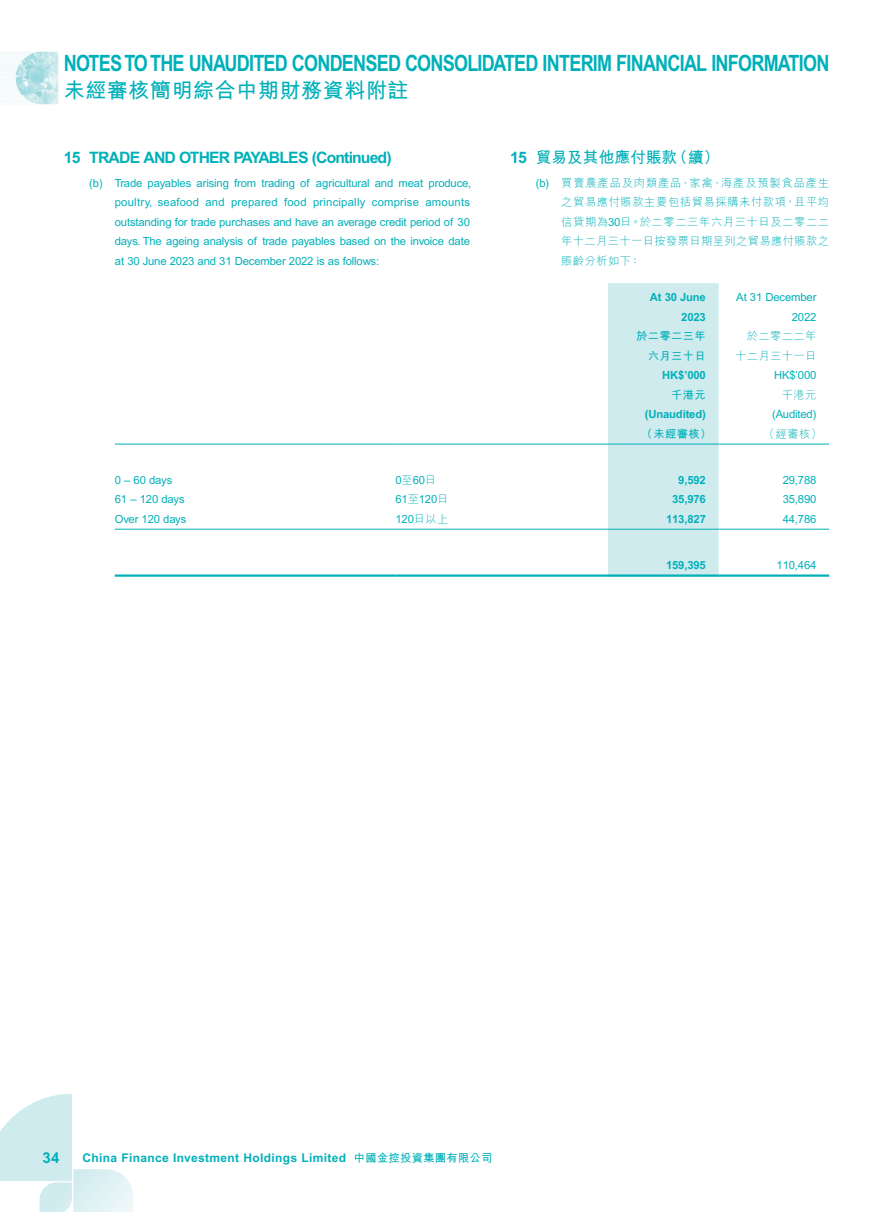
<style>
.page{position:relative;width:893px;height:1212px;background:#fff}
.page>*{position:absolute;margin:0;border:0;box-sizing:border-box;transform-origin:0 0}
.t1{font:700 22.5px "Arial";letter-spacing:-.04em;color:#00b0b9;scale:.8 1}
.t2{font:700 21px "M Hei HK";letter-spacing:.03em;color:#00b0b9}
.t3{font:700 15.75px "Arial";letter-spacing:-.05em;color:#00b0b9}
.t4{font:700 15.75px "M Hei HK";color:#00b0b9}
.t5{font:700 15px "Arial";color:#00b0b9}
.t6{font:700 12px "Arial";letter-spacing:.03em;color:#00b0b9}
.t7{font:11.25px/19.5px "Arial";letter-spacing:-.01em;color:#00b0b9;text-align:justify}
.t8{font:300 11.25px/19.5px "M Hei HK";letter-spacing:.04em;color:#00b0b9;text-align:justify}
.t9{font:700 11.25px/19.5px "Arial";letter-spacing:-.01em;color:#00b0b9;text-align:right}
.t10{font:700 11.25px/19.5px "M Hei HK";letter-spacing:.04em;color:#00b0b9;text-align:right}
.s1{font-family:"Arial"}
.s2{font-family:"Arial";font-weight:400}
.s3{font-family:"M Hei HK";font-weight:300}
.s4{font-family:"M Hei HK";font-size:11.25px}
</style>
<div class="page">
<svg style="left:0;top:1094px;width:133px;height:118px"></svg>
<img style="left:0;top:51px;width:59px;height:54px">
<div style="left:608px;top:283px;width:111px;height:291px;background:#cfebee"></div>
<hr style="left:115px;top:444px;width:280px;height:1px;background:#00b0b9">
<hr style="left:395px;top:444px;width:213px;height:1px;background:#00b0b9">
<hr style="left:608px;top:444px;width:111px;height:1px;background:#00b0b9">
<hr style="left:719px;top:444px;width:110px;height:1px;background:#00b0b9">
<hr style="left:115px;top:529px;width:280px;height:1px;background:#00b0b9">
<hr style="left:395px;top:529px;width:213px;height:1px;background:#00b0b9">
<hr style="left:608px;top:529px;width:111px;height:1px;background:#00b0b9">
<hr style="left:719px;top:529px;width:110px;height:1px;background:#00b0b9">
<hr style="left:115px;top:574px;width:280px;height:3px;background:#00b0b9">
<hr style="left:395px;top:574px;width:213px;height:3px;background:#00b0b9">
<hr style="left:608px;top:574px;width:111px;height:3px;background:#00b0b9">
<hr style="left:719px;top:574px;width:110px;height:3px;background:#00b0b9">
<h1 class="t1" style="left:64px;top:50px;width:958px">NOTES TO THE UNAUDITED CONDENSED CONSOLIDATED INTERIM FINANCIAL INFORMATION</h1>
<h2 class="t2" style="left:64px;top:75px;width:346px">未經審核簡明綜合中期財務資料附註</h2>
<h3 class="t3" style="left:64px;top:148px;width:329px">15 TRADE AND OTHER PAYABLES (Continued)</h3>
<p class="t7" style="left:115px;top:173px;width:358px;text-indent:-26px">(b) Trade payables arising from trading of agricultural and meat produce, poultry, seafood and prepared food principally comprise amounts outstanding for trade purchases and have an average credit period of 30 days. The ageing analysis of trade payables based on the invoice date at 30 June 2023 and 31 December 2022 is as follows:</p>
<h3 class="t4" style="left:510px;top:146px;width:211px"><span class="s1">15</span> 貿易及其他應付賬款（續）</h3>
<p class="t8" style="left:561px;top:173px;width:269px;text-indent:-26px"><span class="s2">(b)</span> 買賣農產品及肉類產品、家禽、海產及預製食品產生之貿易應付賬款主要包括貿易採購未付款項，且平均信貸期為<span class="s2">30</span>日。於二零二三年六月三十日及二零二二年十二月三十一日按發票日期呈列之貿易應付賬款之賬齡分析如下：</p>
<p class="t9" style="left:650px;top:288px;width:58px">At 30 June<br>2023</p>
<p class="t7" style="left:736px;top:288px;width:82px;text-align:right">At 31 December<br>2022</p>
<p class="t10" style="left:636px;top:325px;width:71px">於二零二三年六月三十日</p>
<p class="t8" style="left:735px;top:326px;width:83px;text-align:right">於二零二二年十二月三十一日</p>
<p class="t9" style="left:662px;top:366px;width:45px">HK$’000</p>
<p class="t7" style="left:774px;top:366px;width:44px">HK$’000</p>
<p class="t10" style="left:671px;top:384px;width:36px">千港元</p>
<p class="t8" style="left:782px;top:385px;width:36px">千港元</p>
<p class="t9" style="left:645px;top:404px;width:63px">(Unaudited)</p>
<p class="t7" style="left:772px;top:405px;width:46px">(Audited)</p>
<p class="t10" style="left:641px;top:423px;width:72px">（未經審核）</p>
<p class="t8" style="left:763px;top:424px;width:60px">（經審核）</p>
<p class="t7" style="left:115px;top:470px;width:59px">0 – 60 days</p>
<p class="t7" style="left:395px;top:470px;width:42px">0<span class="s3">至</span>60<span class="s3">日</span></p>
<p class="t9" style="left:678px;top:470px;width:29px">9,592</p>
<p class="t7" style="left:783px;top:470px;width:35px">29,788</p>
<p class="t7" style="left:115px;top:490px;width:71px">61 – 120 days</p>
<p class="t7" style="left:395px;top:490px;width:54px">61<span class="s3">至</span>120<span class="s3">日</span></p>
<p class="t9" style="left:672px;top:490px;width:35px">35,976</p>
<p class="t7" style="left:783px;top:490px;width:35px">35,890</p>
<p class="t7" style="left:115px;top:509px;width:73px">Over 120 days</p>
<p class="t7" style="left:395px;top:509px;width:54px">120<span class="s3">日以上</span></p>
<p class="t9" style="left:666px;top:509px;width:41px">113,827</p>
<p class="t7" style="left:783px;top:509px;width:35px">44,786</p>
<p class="t9" style="left:666px;top:555px;width:41px">159,395</p>
<p class="t7" style="left:777px;top:555px;width:41px">110,464</p>
<h3 class="t5" style="left:42px;top:1149px;width:19px">34</h3>
<p class="t6" style="left:82px;top:1151px;width:411px">China Finance Investment Holdings Limited <span class="s4">中國金控投資集團有限公司</span></p>
</div>
